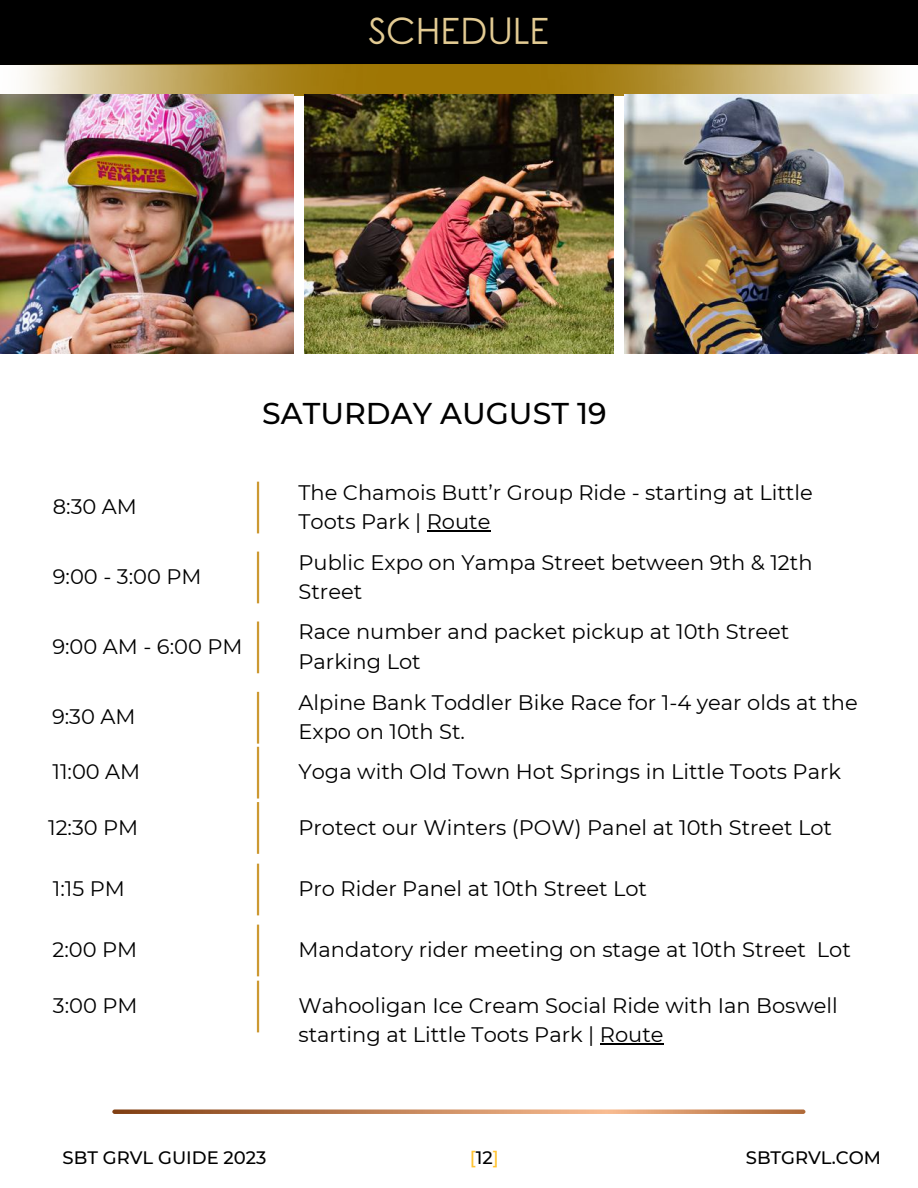
<style>
.page{position:relative;width:918px;height:1188px;background:#fff}
.page>*{position:absolute;margin:0;border:0;box-sizing:border-box;transform-origin:0 0}
.t1{font:36px "Rounded Elegance";color:#e3cb93}
.t2{font:500 30px "Montserrat";color:#000}
.t3{font:21px/29.2px "Montserrat";color:#000}
.t4{font:500 18px "Montserrat";color:#000}
.t5{font:500 18px "Montserrat";color:#ffc330}
.s1{color:#000}
</style>
<div class="page">
<div style="left:0;top:0;width:918px;height:65px;background:#000"></div>
<img style="left:0;top:65px;width:918px;height:30px">
<svg style="left:112px;top:1109px;width:693px;height:5px;background:#c88f67"></svg>
<hr style="left:600px;top:1044px;width:64px;height:1px;background:#000">
<hr style="left:257px;top:622px;width:2px;height:51px;background:#c93">
<hr style="left:257px;top:482px;width:2px;height:51px;background:#c93">
<hr style="left:257px;top:552px;width:2px;height:51px;background:#c93">
<hr style="left:257px;top:692px;width:2px;height:52px;background:#c93">
<hr style="left:257px;top:747px;width:2px;height:52px;background:#c93">
<hr style="left:257px;top:925px;width:2px;height:51px;background:#c93">
<hr style="left:257px;top:802px;width:2px;height:52px;background:#c93">
<hr style="left:257px;top:864px;width:2px;height:51px;background:#c93">
<img style="left:0;top:95px;width:294px;height:259px">
<img style="left:305px;top:95px;width:308px;height:259px">
<img style="left:624px;top:95px;width:294px;height:259px">
<hr style="left:257px;top:981px;width:2px;height:51px;background:#c93">
<hr style="left:427px;top:530px;width:63px;height:1px;background:#000">
<h1 class="t1" style="left:368px;top:13px;width:183px">SCHEDULE</h1>
<h2 class="t2" style="left:262px;top:395px;width:346px">SATURDAY AUGUST 19</h2>
<p class="t3" style="left:53px;top:492px;width:86px">8:30 AM</p>
<p class="t3" style="left:53px;top:562px;width:150px">9:00 - 3:00 PM</p>
<p class="t3" style="left:52px;top:632px;width:192px">9:00 AM - 6:00 PM</p>
<p class="t3" style="left:52px;top:702px;width:85px">9:30 AM</p>
<p class="t3" style="left:52px;top:757px;width:89px">11:00 AM</p>
<p class="t3" style="left:48px;top:812px;width:92px">12:30 PM</p>
<p class="t3" style="left:53px;top:874px;width:74px">1:15 PM</p>
<p class="t3" style="left:52px;top:935px;width:86px">2:00 PM</p>
<p class="t3" style="left:53px;top:991px;width:86px">3:00 PM</p>
<p class="t3" style="left:298px;top:477px;width:516px">The Chamois Butt’r Group Ride - starting at Little<br>Toots Park | Route</p>
<p class="t3" style="left:298px;top:547px;width:516px">Public Expo on Yampa Street between 9th &amp; 12th<br>Street</p>
<p class="t3" style="left:298px;top:617px;width:493px">Race number and packet pickup at 10th Street<br>Parking Lot</p>
<p class="t3" style="left:298px;top:688px;width:561px">Alpine Bank Toddler Bike Race for 1-4 year olds at the<br>Expo on 10th St.</p>
<p class="t3" style="left:298px;top:757px;width:544px">Yoga with Old Town Hot Springs in Little Toots Park</p>
<p class="t3" style="left:298px;top:812px;width:535px">Protect our Winters (POW) Panel at 10th Street Lot</p>
<p class="t3" style="left:298px;top:874px;width:350px">Pro Rider Panel at 10th Street Lot</p>
<p class="t3" style="left:298px;top:935px;width:554px">Mandatory rider meeting on stage at 10th Street Lot</p>
<p class="t3" style="left:298px;top:991px;width:541px">Wahooligan Ice Cream Social Ride with Ian Boswell starting at Little Toots Park | Route</p>
<p class="t4" style="left:63px;top:1146px;width:205px">SBT GRVL GUIDE 2023</p>
<p class="t5" style="left:470px;top:1146px;width:30px">[<span class="s1">12</span>]</p>
<p class="t4" style="left:746px;top:1146px;width:137px">SBTGRVL.COM</p>
</div>
